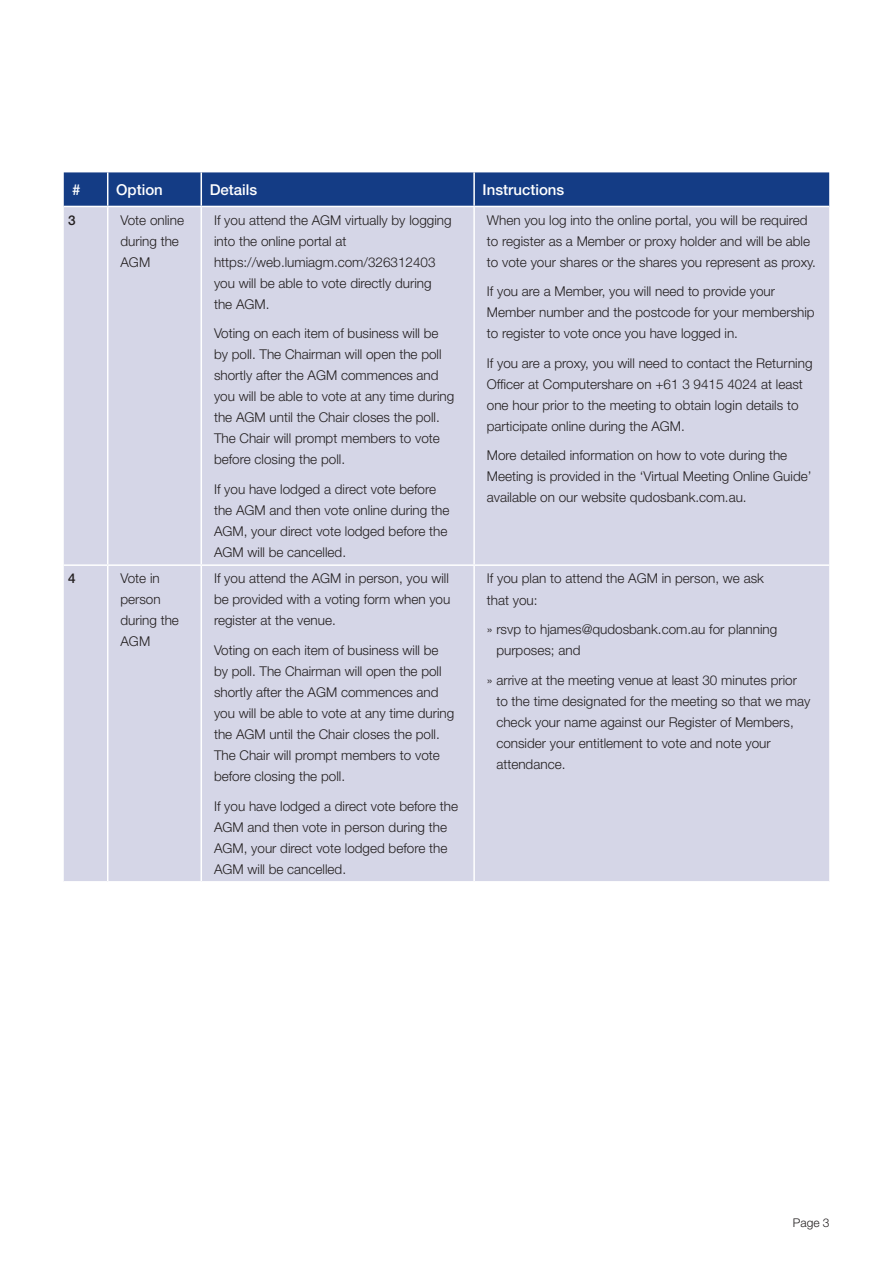
<style>
.page{position:relative;width:893px;height:1263px;background:#fff}
.page>*{position:absolute;margin:0;border:0;box-sizing:border-box;transform-origin:0 0}
.t1{font:500 15px "Helvetica Neue LT Std";color:#fff}
.t2{font:300 13.5px/21px "Helvetica Neue LT Std";color:#231f20}
.t3{font:500 13.5px "Helvetica Neue LT Std";color:#231f20}
.t4{font:300 12px "Helvetica Neue LT Std";color:#231f20}
</style>
<div class="page">
<div style="left:64px;top:172px;width:765px;height:34px;background:#143c85"></div>
<div style="left:64px;top:207px;width:765px;height:674px;background:#d5d6e7"></div>
<hr style="left:107px;top:172px;width:1px;height:34px;background:#fff">
<hr style="left:201px;top:172px;width:1px;height:34px;background:#fff">
<hr style="left:473px;top:172px;width:2px;height:34px;background:#fff">
<hr style="left:107px;top:207px;width:1px;height:357px;background:#fff">
<hr style="left:201px;top:207px;width:1px;height:357px;background:#fff">
<hr style="left:473px;top:207px;width:2px;height:357px;background:#fff">
<hr style="left:64px;top:564px;width:44px;height:2px;background:#fff">
<hr style="left:107px;top:566px;width:1px;height:315px;background:#fff">
<hr style="left:201px;top:564px;width:273px;height:2px;background:#fff">
<hr style="left:201px;top:566px;width:1px;height:315px;background:#fff">
<hr style="left:474px;top:564px;width:355px;height:2px;background:#fff">
<hr style="left:473px;top:566px;width:2px;height:315px;background:#fff">
<hr style="left:108px;top:564px;width:93px;height:2px;background:#fff">
<p class="t1" style="left:72px;top:181px;width:10px">#</p>
<p class="t1" style="left:116px;top:181px;width:48px">Option</p>
<p class="t1" style="left:210px;top:181px;width:49px">Details</p>
<p class="t1" style="left:483px;top:181px;width:83px">Instructions</p>
<p class="t3" style="left:68px;top:212px;width:9px">3</p>
<p class="t2" style="left:120px;top:209px;width:65px">Vote online during the<br>AGM</p>
<p class="t2" style="left:214px;top:209px;width:239px">If you attend the AGM virtually by logging into the online portal at https://web.lumiagm.com/326312403 you will be able to vote directly during the AGM.</p>
<p class="t2" style="left:214px;top:323px;width:242px">Voting on each item of business will be by poll. The Chairman will open the poll shortly after the AGM commences and you will be able to vote at any time during the AGM until the Chair closes the poll.<br>The Chair will prompt members to vote before closing the poll.</p>
<p class="t2" style="left:214px;top:478px;width:237px">If you have lodged a direct vote before the AGM and then vote online during the AGM, your direct vote lodged before the AGM will be cancelled.</p>
<p class="t2" style="left:487px;top:209px;width:331px">When you log into the online portal, you will be required to register as a Member or proxy holder and will be able to vote your shares or the shares you represent as proxy.</p>
<p class="t2" style="left:487px;top:281px;width:329px">If you are a Member, you will need to provide your<br>Member number and the postcode for your membership to register to vote once you have logged in.</p>
<p class="t2" style="left:487px;top:352px;width:327px">If you are a proxy, you will need to contact the Returning Officer at Computershare on +61 3 9415 4024 at least one hour prior to the meeting to obtain login details to participate online during the AGM.</p>
<p class="t2" style="left:487px;top:445px;width:326px">More detailed information on how to vote during the<br>Meeting is provided in the ‘Virtual Meeting Online Guide’ available on our website qudosbank.com.au.</p>
<p class="t3" style="left:68px;top:571px;width:9px">4</p>
<p class="t2" style="left:120px;top:568px;width:60px">Vote in person during the<br>AGM</p>
<p class="t2" style="left:214px;top:568px;width:238px;text-align:justify">If you attend the AGM in person, you will be provided with a voting form when you register at the venue.</p>
<p class="t2" style="left:214px;top:639px;width:242px">Voting on each item of business will be by poll. The Chairman will open the poll shortly after the AGM commences and you will be able to vote at any time during the AGM until the Chair closes the poll.<br>The Chair will prompt members to vote before closing the poll.</p>
<p class="t2" style="left:214px;top:795px;width:246px">If you have lodged a direct vote before the AGM and then vote in person during the AGM, your direct vote lodged before the AGM will be cancelled.</p>
<p class="t2" style="left:487px;top:568px;width:279px">If you plan to attend the AGM in person, we ask that you:</p>
<p class="t2" style="left:496px;top:618px;width:282px;text-indent:-10px">» rsvp to hjames@qudosbank.com.au for planning purposes; and</p>
<p class="t2" style="left:496px;top:669px;width:316px;text-indent:-10px">» arrive at the meeting venue at least 30 minutes prior to the time designated for the meeting so that we may check your name against our Register of Members, consider your entitlement to vote and note your attendance.</p>
<p class="t4" style="left:793px;top:1215px;width:38px">Page 3</p>
</div>
